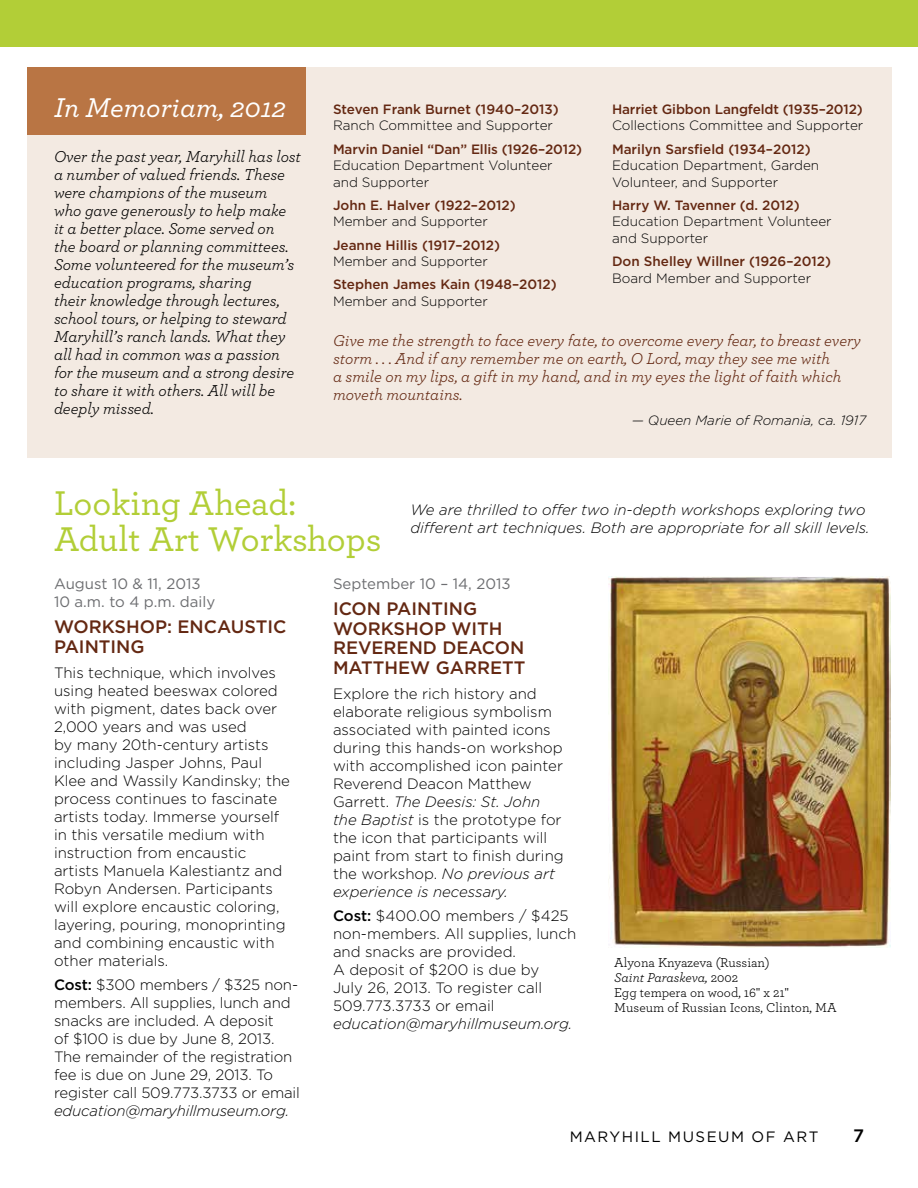
<style>
.page{position:relative;width:918px;height:1188px;background:#fff}
.page>*{position:absolute;margin:0;border:0;box-sizing:border-box;transform-origin:0 0}
.t1{font:500 36px/36px "Archer";color:#b2ce37}
.t2{font:italic 500 28.5px "Archer";color:#fff}
.t3{font:500 18px/19.5px "Gotham";color:#642812}
.t4{font:500 18px "Gotham";color:#000}
.t5{font:italic 16.5px/18px "Archer";color:#000}
.t6{font:italic 16.5px/18px "Archer";color:#642812}
.t7{font:300 15px/18px "Gotham";color:#000}
.t8{font:italic 300 15px/18px "Gotham";color:#000}
.t9{font:15px/18px "Gotham";color:#6d6e71}
.t10{font:15px "Gotham";letter-spacing:.1em;color:#000}
.t11{font:300 13.5px/16.5px "Gotham";color:#000}
.t12{font:500 13.5px "Gotham";color:#642812}
.t13{font:13.5px/15px "Archer";color:#000}
.t14{font:italic 300 13.5px "Gotham";color:#000}
.s1{font-weight:500}
.s2{font-style:italic}
</style>
<div class="page">
<div style="left:0;top:0;width:918px;height:47px;background:#b2ce37"></div>
<div style="left:27px;top:67px;width:864px;height:391px;background:#f3eae2"></div>
<div style="left:27px;top:67px;width:279px;height:68px;background:#b97544"></div>
<img style="left:609px;top:576px;width:282px;height:372px">
<h2 class="t2" style="left:54px;top:94px;width:234px">In Memoriam, 2012</h2>
<p class="t5" style="left:54px;top:148px;width:248px">Over the past year, Maryhill has lost a number of valued friends. These were champions of the museum<br>who gave generously to help make<br>it a better place. Some served on<br>the board or planning committees.<br>Some volunteered for the museum’s education programs, sharing<br>their knowledge through lectures, school tours, or helping to steward<br>Maryhill’s ranch lands. What they all had in common was a passion for the museum and a strong desire to share it with others. All will be deeply missed.</p>
<p class="t12" style="left:333px;top:103px;width:227px">steven frank Burnet (1940–2013)</p>
<p class="t11" style="left:333px;top:118px;width:221px">Ranch Committee and Supporter</p>
<p class="t12" style="left:333px;top:143px;width:251px">marvin daniel “dan” ellis (1926–2012)</p>
<p class="t11" style="left:333px;top:158px;width:221px">Education Department Volunteer and Supporter</p>
<p class="t12" style="left:333px;top:199px;width:184px">John e. halver (1922–2012)</p>
<p class="t11" style="left:333px;top:214px;width:156px">Member and Supporter</p>
<p class="t12" style="left:333px;top:239px;width:169px">Jeanne hillis (1917–2012)</p>
<p class="t11" style="left:333px;top:254px;width:156px">Member and Supporter</p>
<p class="t12" style="left:333px;top:279px;width:225px">stephen James kain (1948–2012)</p>
<p class="t11" style="left:333px;top:294px;width:156px">Member and Supporter</p>
<p class="t12" style="left:612px;top:103px;width:252px">harriet gibbon langfeldt (1935–2012)</p>
<p class="t11" style="left:612px;top:118px;width:253px">Collections Committee and Supporter</p>
<p class="t12" style="left:612px;top:143px;width:200px">marilyn sarsfield (1934–2012)</p>
<p class="t11" style="left:612px;top:158px;width:209px">Education Department, Garden<br>Volunteer, and Supporter</p>
<p class="t12" style="left:612px;top:199px;width:189px">harry W. tavenner (d. 2012)</p>
<p class="t11" style="left:612px;top:214px;width:221px">Education Department Volunteer and Supporter</p>
<p class="t12" style="left:612px;top:255px;width:221px">don shelley Willner (1926–2012)</p>
<p class="t11" style="left:612px;top:270px;width:201px">Board Member and Supporter</p>
<p class="t6" style="left:333px;top:332px;width:529px">Give me the strength to face every fate, to overcome every fear, to breast every storm . . . And if any remember me on earth, O Lord, may they see me with<br>a smile on my lips, a gift in my hand, and in my eyes the light of faith which moveth mountains.</p>
<p class="t14" style="left:632px;top:414px;width:236px">— Queen Marie of Romania, ca. 1917</p>
<h1 class="t1" style="left:54px;top:486px;width:329px">Looking Ahead:<br>Adult Art Workshops</h1>
<p class="t9" style="left:54px;top:576px;width:163px">August 10 &amp; 11, 2013<br>10 a.m. to 4 p.m. daily</p>
<p class="t3" style="left:54px;top:618px;width:234px">Workshop: encaustic painting</p>
<p class="t7" style="left:54px;top:664px;width:238px">This technique, which involves using heated beeswax colored with pigment, dates back over<br>2,000 years and was used<br>by many 20th-century artists including Jasper Johns, Paul<br>Klee and Wassily Kandinsky; the process continues to fascinate artists today. Immerse yourself in this versatile medium with instruction from encaustic artists Manuela Kalestiantz and<br>Robyn Andersen. Participants will explore encaustic coloring, layering, pouring, monoprinting and combining encaustic with other materials.</p>
<p class="t7" style="left:54px;top:977px;width:247px"><span class="s1">cost:</span> $300 members / $325 non&shy;members. All supplies, lunch and snacks are included. A deposit<br>of $100 is due by June 8, 2013.<br>The remainder of the registration fee is due on June 29, 2013. To register call 509.773.3733 or email</p>
<p class="t8" style="left:54px;top:1103px;width:237px">education@maryhillmuseum.org.</p>
<p class="t8" style="left:410px;top:501px;width:461px">We are thrilled to offer two in-depth workshops exploring two different art techniques. Both are appropriate for all skill levels.</p>
<p class="t9" style="left:333px;top:576px;width:179px">September 10 – 14, 2013</p>
<p class="t3" style="left:333px;top:600px;width:194px">icon painting<br>Workshop With reverend deacon mattheW garrett</p>
<p class="t7" style="left:333px;top:685px;width:232px">Explore the rich history and elaborate religious symbolism associated with painted icons during this hands-on workshop with accomplished icon painter<br>Reverend Deacon Matthew<br>Garrett. <span class="s2">The Deesis: St. John the Baptist</span> is the prototype for the icon that participants will paint from start to finish during the workshop. <span class="s2">No previous art experience is necessary.</span></p>
<p class="t7" style="left:333px;top:908px;width:245px"><span class="s1">cost:</span> $400.00 members / $425 non-members. All supplies, lunch and snacks are provided.<br>A deposit of $200 is due by<br>July 26, 2013. To register call<br>509.773.3733 or email</p>
<p class="t8" style="left:333px;top:1016px;width:241px">education@maryhillmuseum.org.</p>
<p class="t13" style="left:614px;top:956px;width:224px">Alyona Knyazeva (Russian)<br><span class="s2">Saint Paraskeva,</span> 2002<br>Egg tempera on wood, 16" x 21"<br>Museum of Russian Icons, Clinton, MA</p>
<p class="t10" style="left:570px;top:1130px;width:250px">MARYHILL MUSEUM OF ART</p>
<p class="t4" style="left:853px;top:1128px;width:12px">7</p>
</div>
